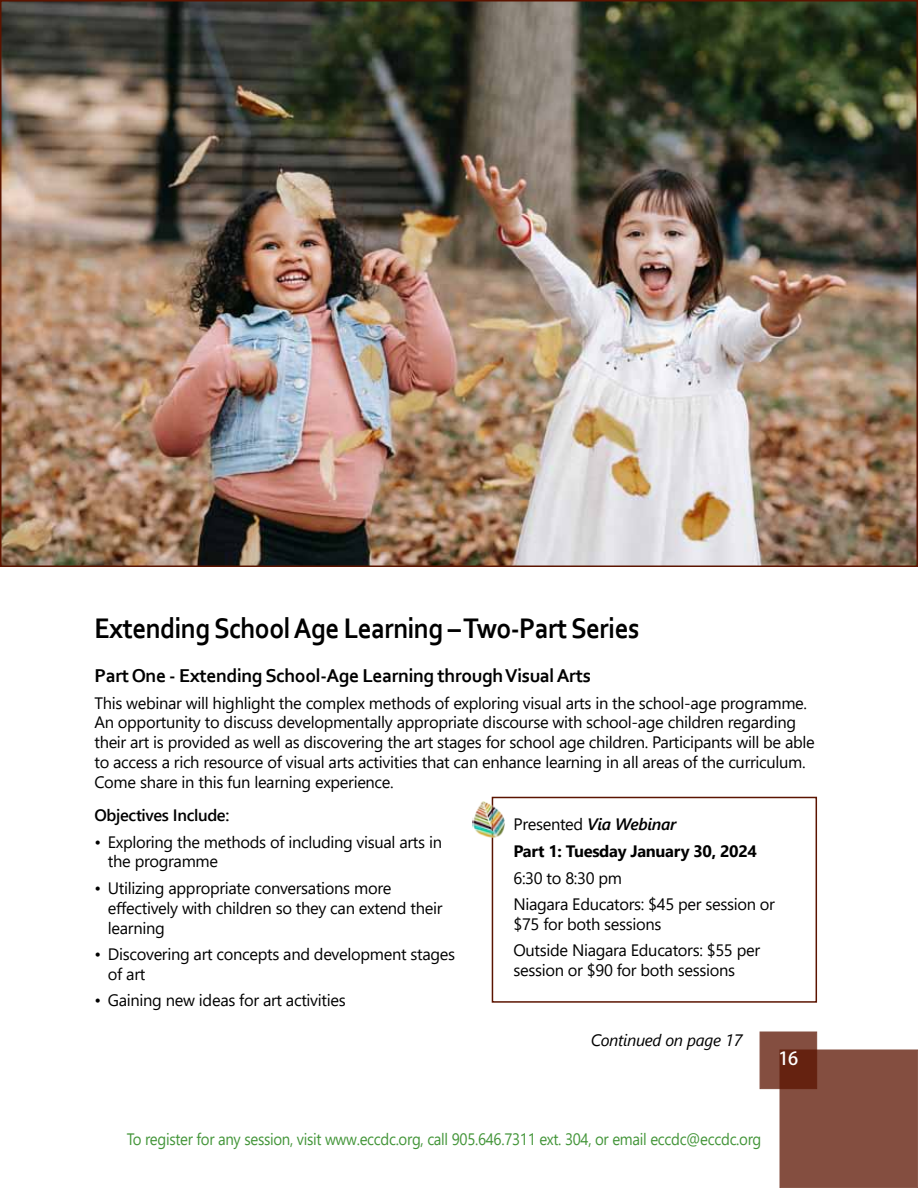
<style>
.page{position:relative;width:918px;height:1188px;background:#fff}
.page>*{position:absolute;margin:0;border:0;box-sizing:border-box;transform-origin:0 0}
.t1{font:700 29.7px "Corbel";letter-spacing:-.02em;color:#000;scale:.91 1}
.t2{font:700 19.5px "Corbel";letter-spacing:-.02em;color:#000}
.t3{font:500 18px "Koz Go Pro";color:#fff}
.t4{font:16.5px/19.8px "Segoe UI";letter-spacing:-.02em;color:#000}
.t5{font:16.5px "Segoe UI";letter-spacing:-.02em;color:#439539;scale:.91 1}
.t6{font:700 16.5px/26.5px "Segoe UI";letter-spacing:-.02em;color:#000}
.t7{font:600 16.5px "Segoe UI";letter-spacing:-.02em;color:#000}
.t8{font:italic 16.5px "Segoe UI";letter-spacing:-.02em;color:#000}
.s1{font-weight:400}
.s2{font-weight:600;font-style:italic}
</style>
<div class="page">
<div style="left:780px;top:1050px;width:138px;height:138px;background:#844e40"></div>
<svg style="left:760px;top:1032px;width:57px;height:57px;background:#753a2a"></svg>
<img style="left:3px;top:3px;width:912px;height:561px">
<div style="left:492px;top:797px;width:325px;height:206px;border:2px solid #5b1400"></div>
<img style="left:472px;top:802px;width:33px;height:36px">
<h1 class="t1" style="left:94px;top:610px;width:600px">Extending School Age Learning – Two-Part Series</h1>
<p class="t2" style="left:94px;top:663px;width:498px">Part One - Extending School-Age Learning through Visual Arts</p>
<p class="t4" style="left:94px;top:691px;width:722px">This webinar will highlight the complex methods of exploring visual arts in the school-age programme.<br>An opportunity to discuss developmentally appropriate discourse with school-age children regarding their art is provided as well as discovering the art stages for school age children. Participants will be able to access a rich resource of visual arts activities that can enhance learning in all areas of the curriculum.<br>Come share in this fun learning experience.</p>
<p class="t7" style="left:94px;top:800px;width:136px">Objectives Include:</p>
<p class="t4" style="left:108px;top:830px;width:336px;text-indent:-13px">• Exploring the methods of including visual arts in the programme</p>
<p class="t4" style="left:108px;top:877px;width:336px;text-indent:-13px">• Utilizing appropriate conversations more effectively with children so they can extend their learning</p>
<p class="t4" style="left:108px;top:943px;width:349px;text-indent:-13px">• Discovering art concepts and development stages of art</p>
<p class="t4" style="left:94px;top:989px;width:253px">• Gaining new ideas for art activities</p>
<p class="t8" style="left:591px;top:1025px;width:153px">Continued on page 17</p>
<p class="t6" style="left:513px;top:810px;width:245px"><span class="s1">Presented</span> <span class="s2">Via Webinar<br></span>Part 1: Tuesday January 30, 2024</p>
<p class="t4" style="left:513px;top:863px;width:263px;line-height:26.5px">6:30 to 8:30 pm<br>Niagara Educators: $45 per session or</p>
<p class="t4" style="left:513px;top:909px;width:248px;line-height:26.5px">$75 for both sessions<br>Outside Niagara Educators: $55 per</p>
<p class="t4" style="left:513px;top:959px;width:223px">session or $90 for both sessions</p>
<p class="t3" style="left:778px;top:1046px;width:21px">16</p>
<p class="t5" style="left:127px;top:1124px;width:699px">To register for any session, visit www.eccdc.org, call 905.646.7311 ext. 304, or email eccdc@eccdc.org</p>
</div>
